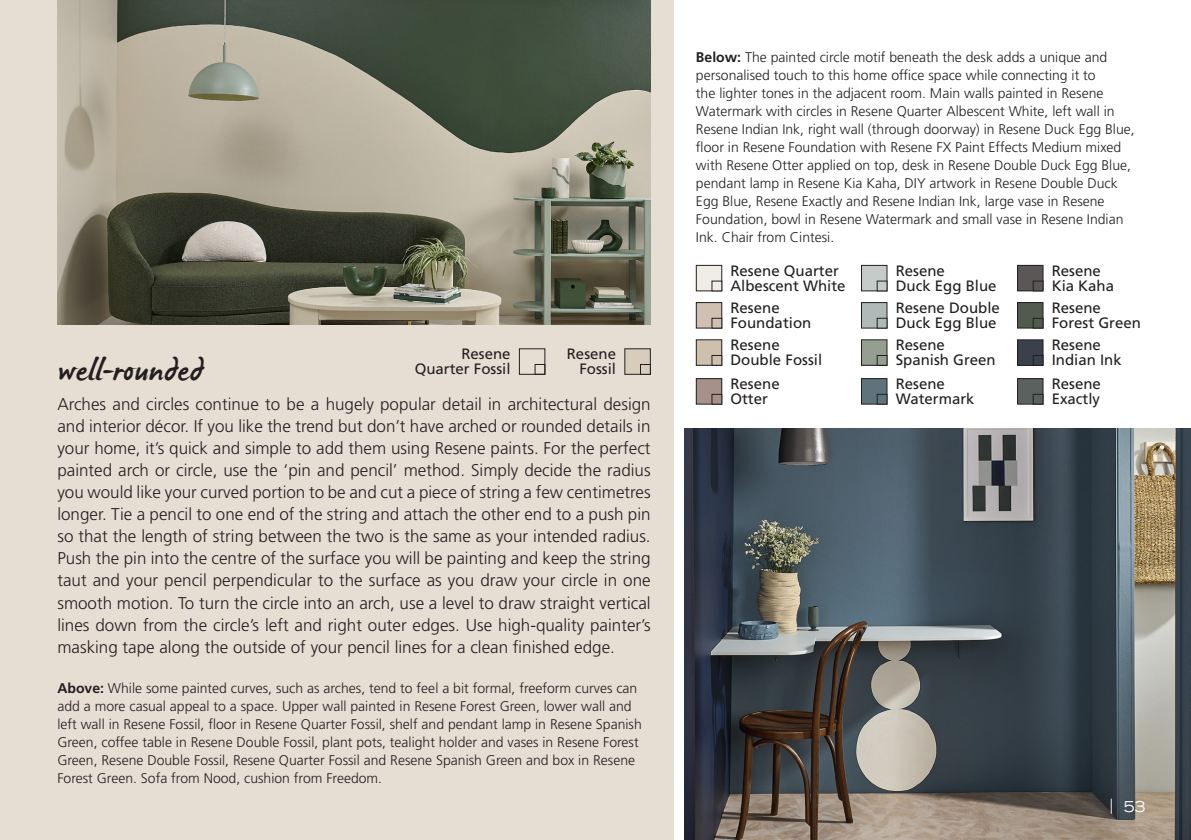
<style>
.page{position:relative;width:1191px;height:840px;background:#fff}
.page>*{position:absolute;margin:0;border:0;box-sizing:border-box;transform-origin:0 0}
.sidebar_head{font:30px "James Paul";letter-spacing:.005em;color:#231f20}
.Body_indent{font:300 17px/22px "Frutiger LT Std";color:#231f20;text-align:justify}
.Swatch_Text__left{font:15px/15px "Frutiger LT Std";color:#231f20}
.t1{font:expanded 15px "Trade Gothic LH";color:#fff}
.t2{font:300 14px/18px "Frutiger LT Std";color:#231f20}
.s1{font-weight:700}
</style>
<div class="page">
<div style="left:0;top:0;width:673px;height:839px;background:#e7ded3"></div>
<img style="left:684px;top:428px;width:507px;height:411px">
<img style="left:57px;top:0;width:593px;height:324px">
<div style="left:1017px;top:265px;width:26px;height:26px;background:#5b5756"></div>
<div style="left:1017px;top:265px;width:26px;height:26px;border:1px solid #231f20"></div>
<div style="left:1033px;top:280px;width:10px;height:11px;border:1px solid #231f20"></div>
<div style="left:1017px;top:378px;width:26px;height:26px;background:#5a6260"></div>
<div style="left:1017px;top:378px;width:26px;height:26px;border:1px solid #231f20"></div>
<div style="left:1033px;top:394px;width:10px;height:10px;border:1px solid #231f20"></div>
<div style="left:861px;top:265px;width:26px;height:26px;background:#c4cbc8"></div>
<div style="left:861px;top:265px;width:26px;height:26px;border:1px solid #231f20"></div>
<div style="left:877px;top:280px;width:10px;height:11px;border:1px solid #231f20"></div>
<div style="left:861px;top:302px;width:26px;height:26px;background:#afbab8"></div>
<div style="left:861px;top:302px;width:26px;height:26px;border:1px solid #231f20"></div>
<div style="left:877px;top:318px;width:10px;height:10px;border:1px solid #231f20"></div>
<div style="left:696px;top:302px;width:26px;height:26px;background:#cfc0b2"></div>
<div style="left:696px;top:302px;width:26px;height:26px;border:1px solid #231f20"></div>
<div style="left:711px;top:318px;width:11px;height:10px;border:1px solid #231f20"></div>
<div style="left:861px;top:378px;width:26px;height:26px;background:#5f737d"></div>
<div style="left:861px;top:378px;width:26px;height:26px;border:1px solid #231f20"></div>
<div style="left:877px;top:394px;width:10px;height:10px;border:1px solid #231f20"></div>
<div style="left:1017px;top:302px;width:26px;height:26px;background:#505b4e"></div>
<div style="left:1017px;top:302px;width:26px;height:26px;border:1px solid #231f20"></div>
<div style="left:1033px;top:318px;width:10px;height:10px;border:1px solid #231f20"></div>
<div style="left:696px;top:265px;width:26px;height:26px;background:#f0ece6"></div>
<div style="left:696px;top:265px;width:26px;height:26px;border:1px solid #231f20"></div>
<div style="left:711px;top:280px;width:11px;height:11px;border:1px solid #231f20"></div>
<div style="left:696px;top:378px;width:26px;height:26px;background:#a4928a"></div>
<div style="left:696px;top:378px;width:26px;height:26px;border:1px solid #231f20"></div>
<div style="left:711px;top:394px;width:11px;height:10px;border:1px solid #231f20"></div>
<div style="left:1017px;top:339px;width:26px;height:26px;background:#3a414c"></div>
<div style="left:1017px;top:339px;width:26px;height:26px;border:1px solid #231f20"></div>
<div style="left:1033px;top:355px;width:10px;height:10px;border:1px solid #231f20"></div>
<div style="left:625px;top:348px;width:25px;height:26px;background:#d8cdbd"></div>
<div style="left:624px;top:348px;width:26px;height:26px;border:1px solid #231f20"></div>
<div style="left:640px;top:364px;width:10px;height:10px;border:1px solid #231f20"></div>
<div style="left:696px;top:339px;width:26px;height:26px;background:#cdc0ad"></div>
<div style="left:696px;top:339px;width:26px;height:26px;border:1px solid #231f20"></div>
<div style="left:711px;top:355px;width:11px;height:10px;border:1px solid #231f20"></div>
<div style="left:861px;top:339px;width:26px;height:26px;background:#959f91"></div>
<div style="left:861px;top:339px;width:26px;height:26px;border:1px solid #231f20"></div>
<div style="left:877px;top:355px;width:10px;height:10px;border:1px solid #231f20"></div>
<div style="left:519px;top:348px;width:26px;height:26px;border:1px solid #231f20"></div>
<div style="left:535px;top:364px;width:10px;height:10px;border:1px solid #231f20"></div>
<p class="t2" style="left:696px;top:48px;width:440px"><span class="s1">Below:</span> The painted circle motif beneath the desk adds a unique and personalised touch to this home office space while connecting it to<br>the lighter tones in the adjacent room. Main walls painted in Resene Watermark with circles in Resene Quarter Albescent White, left wall in Resene Indian Ink, right wall (through doorway) in Resene Duck Egg Blue, floor in Resene Foundation with Resene FX Paint Effects Medium mixed with Resene Otter applied on top, desk in Resene Double Duck Egg Blue, pendant lamp in Resene Kia Kaha, DIY artwork in Resene Double Duck Egg Blue, Resene Exactly and Resene Indian Ink, large vase in Resene Foundation, bowl in Resene Watermark and small vase in Resene Indian Ink. Chair from Cintesi.</p>
<p class="Swatch_Text__left" style="left:1051px;top:263px;width:64px">Resene<br>Kia Kaha</p>
<p class="Swatch_Text__left" style="left:730px;top:263px;width:117px">Resene Quarter<br>Albescent White</p>
<p class="Swatch_Text__left" style="left:895px;top:263px;width:102px">Resene<br>Duck Egg Blue</p>
<p class="Swatch_Text__left" style="left:895px;top:300px;width:106px">Resene Double<br>Duck Egg Blue</p>
<p class="Swatch_Text__left" style="left:730px;top:300px;width:82px">Resene<br>Foundation</p>
<p class="Swatch_Text__left" style="left:1051px;top:300px;width:91px">Resene<br>Forest Green</p>
<p class="Swatch_Text__left" style="left:567px;top:346px;width:51px;text-align:right">Resene<br>Fossil</p>
<p class="Swatch_Text__left" style="left:730px;top:337px;width:93px">Resene<br>Double Fossil</p>
<p class="Swatch_Text__left" style="left:895px;top:337px;width:102px">Resene<br>Spanish Green</p>
<p class="Swatch_Text__left" style="left:415px;top:346px;width:97px;text-align:right">Resene<br>Quarter Fossil</p>
<p class="sidebar_head" style="left:57px;top:355px;width:147px">well-rounded</p>
<p class="Body_indent" style="left:57px;top:393px;width:595px">Arches and circles continue to be a hugely popular detail in architectural design and interior décor. If you like the trend but don’t have arched or rounded details in your home, it’s quick and simple to add them using Resene paints. For the perfect painted arch or circle, use the ‘pin and pencil’ method. Simply decide the radius you would like your curved portion to be and cut a piece of string a few centimetres longer. Tie a pencil to one end of the string and attach the other end to a push pin so that the length of string between the two is the same as your intended radius.<br>Push the pin into the centre of the surface you will be painting and keep the string taut and your pencil perpendicular to the surface as you draw your circle in one smooth motion. To turn the circle into an arch, use a level to draw straight vertical lines down from the circle’s left and right outer edges. Use high-quality painter’s masking tape along the outside of your pencil lines for a clean finished edge.</p>
<p class="t2" style="left:57px;top:679px;width:586px"><span class="s1">Above:</span> While some painted curves, such as arches, tend to feel a bit formal, freeform curves can add a more casual appeal to a space. Upper wall painted in Resene Forest Green, lower wall and left wall in Resene Fossil, floor in Resene Quarter Fossil, shelf and pendant lamp in Resene Spanish Green, coffee table in Resene Double Fossil, plant pots, tealight holder and vases in Resene Forest Green, Resene Double Fossil, Resene Quarter Fossil and Resene Spanish Green and box in Resene Forest Green. Sofa from Nood, cushion from Freedom.</p>
<p class="Swatch_Text__left" style="left:730px;top:376px;width:51px">Resene<br>Otter</p>
<p class="Swatch_Text__left" style="left:895px;top:376px;width:80px">Resene<br>Watermark</p>
<p class="Swatch_Text__left" style="left:1051px;top:337px;width:72px">Resene<br>Indian Ink</p>
<p class="Swatch_Text__left" style="left:1051px;top:376px;width:51px">Resene<br>Exactly</p>
<p class="t1" style="left:1109px;top:796px;width:37px">| 53</p>
</div>
